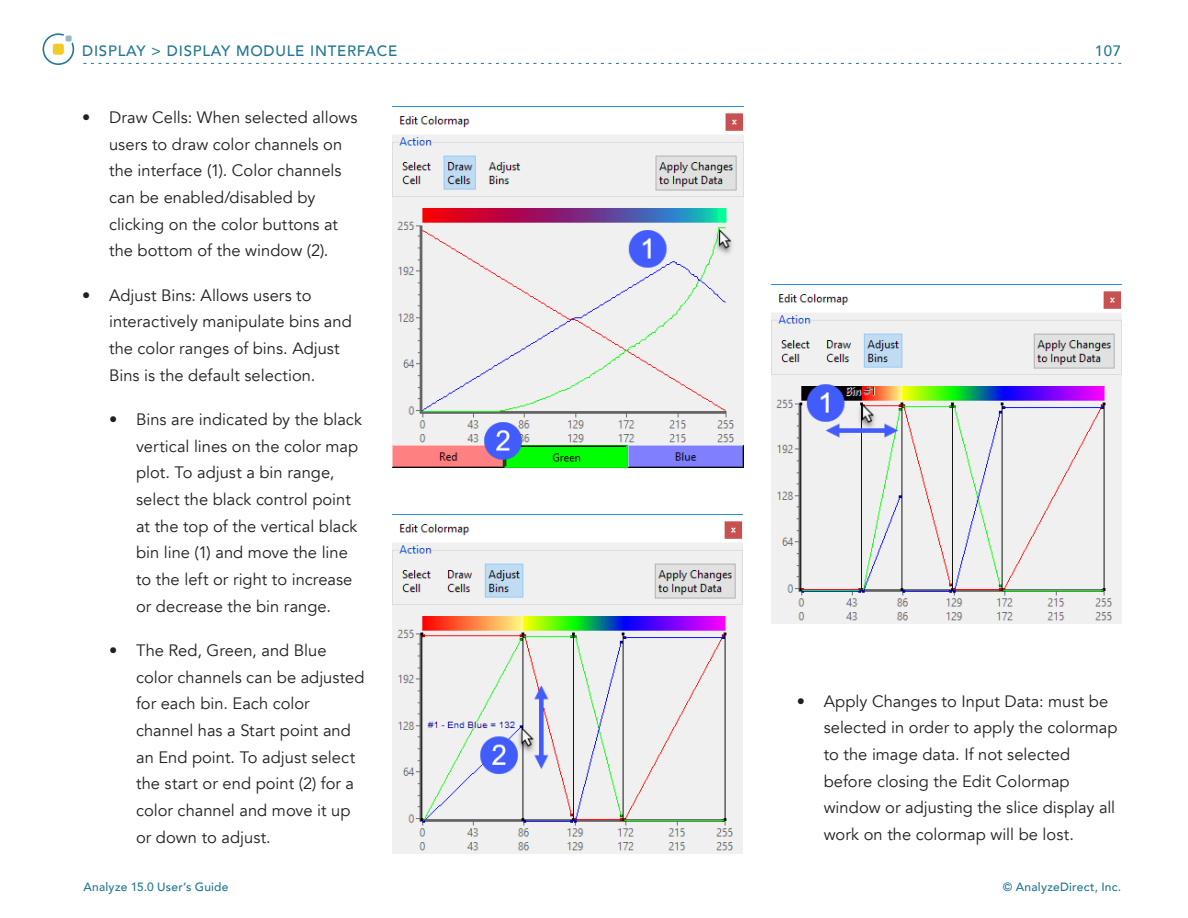
<style>
.page{position:relative;width:1188px;height:918px;background:#fff}
.page>*{position:absolute;margin:0;border:0;box-sizing:border-box;transform-origin:0 0}
.t1{font:16.5px/26.7px "Avenir";color:#231f20}
.t2{font:500 15px "Avenir";letter-spacing:.05em;color:#207793}
.t3{font:500 12px "Avenir";letter-spacing:.02em;color:#207793}
</style>
<div class="page">
<svg style="left:83px;top:63px;width:1038px;height:1px"></svg>
<svg style="left:43px;top:33px;width:31px;height:32px"></svg>
<img style="left:771px;top:291px;width:350px;height:333px">
<img style="left:393px;top:106px;width:350px;height:362px">
<img style="left:393px;top:514px;width:350px;height:340px">
<p class="t2" style="left:82px;top:38px;width:317px">DISPLAY &gt; DISPLAY MODULE INTERFACE</p>
<p class="t1" style="left:109px;top:104px;width:250px;text-indent:-27px">• Draw Cells: When selected allows users to draw color channels on the interface (1). Color channels can be enabled/disabled by clicking on the color buttons at the bottom of the window (2).</p>
<p class="t1" style="left:109px;top:282px;width:244px;text-indent:-27px">• Adjust Bins: Allows users to interactively manipulate bins and the color ranges of bins. Adjust<br>Bins is the default selection.</p>
<p class="t1" style="left:136px;top:406px;width:227px;text-indent:-27px">• Bins are indicated by the black vertical lines on the color map plot. To adjust a bin range, select the black control point at the top of the vertical black bin line (1) and move the line to the left or right to increase or decrease the bin range.</p>
<p class="t1" style="left:136px;top:637px;width:230px;text-indent:-27px">• The Red, Green, and Blue color channels can be adjusted for each bin. Each color channel has a Start point and an End point. To adjust select the start or end point (2) for a color channel and move it up or down to adjust.</p>
<p class="t2" style="left:1095px;top:38px;width:28px">107</p>
<p class="t1" style="left:824px;top:688px;width:295px;text-indent:-27px">• Apply Changes to Input Data: must be selected in order to apply the colormap to the image data. If not selected before closing the Edit Colormap window or adjusting the slice display all work on the colormap will be lost.</p>
<p class="t3" style="left:83px;top:876px;width:147px">Analyze 15.0 User’s Guide</p>
<p class="t3" style="left:1003px;top:876px;width:120px">© AnalyzeDirect, Inc.</p>
</div>
